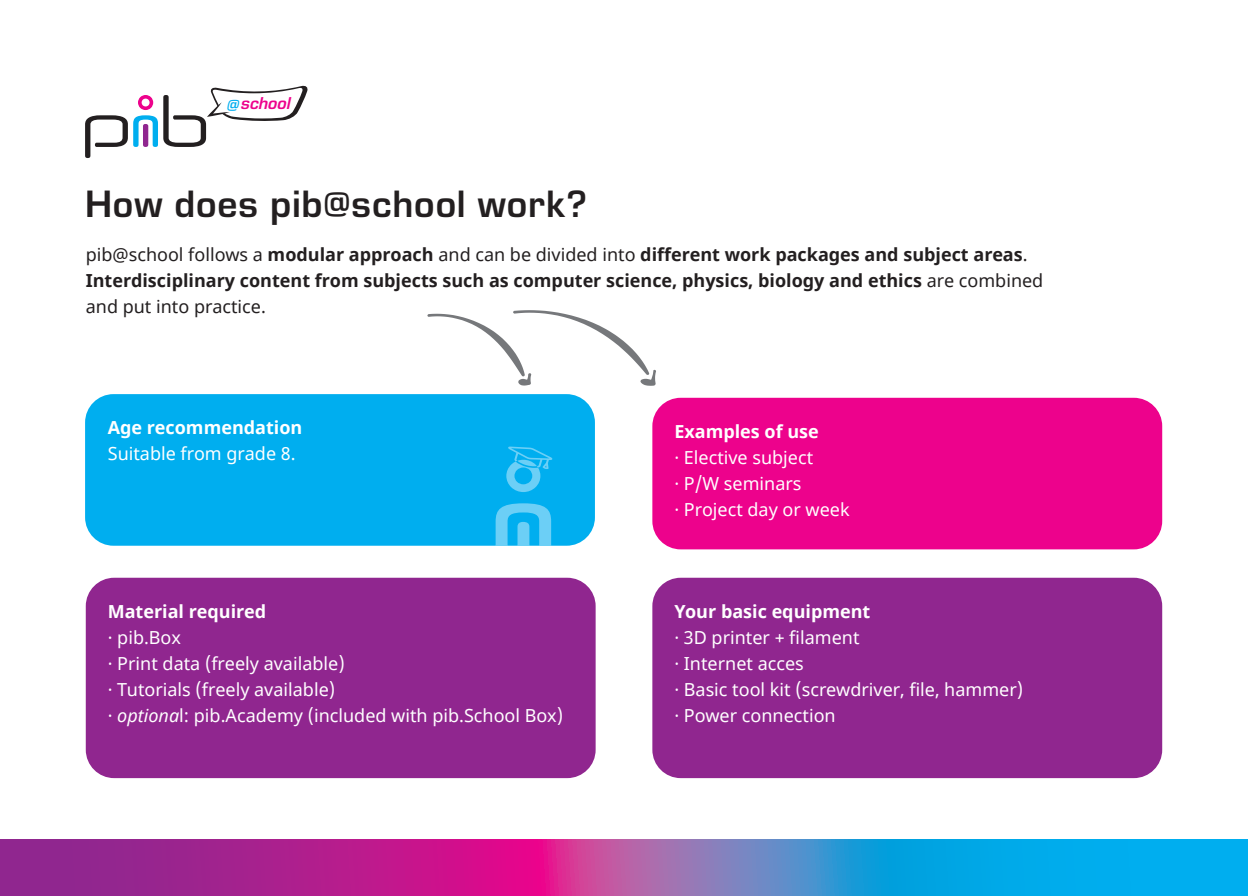
<style>
.page{position:relative;width:1248px;height:896px;background:#fff}
.page>*{position:absolute;margin:0;border:0;box-sizing:border-box;transform-origin:0 0}
.t1{font:700 39.6px "Eurostile";letter-spacing:.02em;color:#231f20}
.t2{font:18px/26px "Noto Sans";color:#fff}
.t3{font:700 18px/26px "Noto Sans";color:#231f20}
.t4{font:700 18px "Noto Sans";color:#fff}
.t5{font:italic 700 17.8px "Eurostile";color:#ed028c}
.s1{color:#00aeef}
.s2{font-weight:400}
.s3{font-style:italic}
</style>
<div class="page">
<div style="left:85px;top:394px;width:510px;height:152px;background:#00aeef;border-radius:28px"></div>
<div style="left:652px;top:398px;width:510px;height:151px;background:#ed028c;border-radius:28px"></div>
<div style="left:86px;top:578px;width:509px;height:200px;background:#90268f;border-radius:28px"></div>
<div style="left:652px;top:578px;width:510px;height:200px;background:#90268f;border-radius:28px"></div>
<svg style="left:85px;top:85px;width:223px;height:73px"></svg>
<svg style="left:0;top:839px;width:1219px;height:57px;background:#735bb2"></svg>
<div style="left:1219px;top:839px;width:28px;height:57px;background:#00aeef"></div>
<svg style="left:495px;top:503px;width:56px;height:43px"></svg>
<svg style="left:506px;top:446px;width:46px;height:46px"></svg>
<svg style="left:427px;top:310px;width:229px;height:76px"></svg>
<p class="t5" style="left:227px;top:91px;width:65px"><span class="s1">@</span>school</p>
<h1 class="t1" style="left:85px;top:175px;width:503px">How does pib@school work?</h1>
<p class="t3" style="left:86px;top:242px;width:959px"><span class="s2">pib@school follows a</span> modular approach <span class="s2">and can be divided into</span> different work packages and subject areas<span class="s2">.<br></span>Interdisciplinary content from subjects such as computer science, physics, biology and ethics <span class="s2">are combined and put into practice.</span></p>
<p class="t4" style="left:108px;top:414px;width:196px">Age recommendation</p>
<p class="t2" style="left:108px;top:441px;width:189px">Suitable from grade 8.</p>
<p class="t4" style="left:108px;top:599px;width:160px">Material required</p>
<p class="t2" style="left:108px;top:625px;width:457px">· pib.Box<br>· Print data (freely available)<br>· Tutorials (freely available)<br>· <span class="s3">optiona</span>l: pib.Academy (included with pib.School Box)</p>
<p class="t4" style="left:674px;top:419px;width:146px">Examples of use</p>
<p class="t2" style="left:674px;top:445px;width:177px">· Elective subject<br>· P/W seminars<br>· Project day or week</p>
<p class="t4" style="left:674px;top:599px;width:197px">Your basic equipment</p>
<p class="t2" style="left:674px;top:625px;width:350px">· 3D printer + filament<br>· Internet acces<br>· Basic tool kit (screwdriver, file, hammer) · Power connection</p>
</div>
